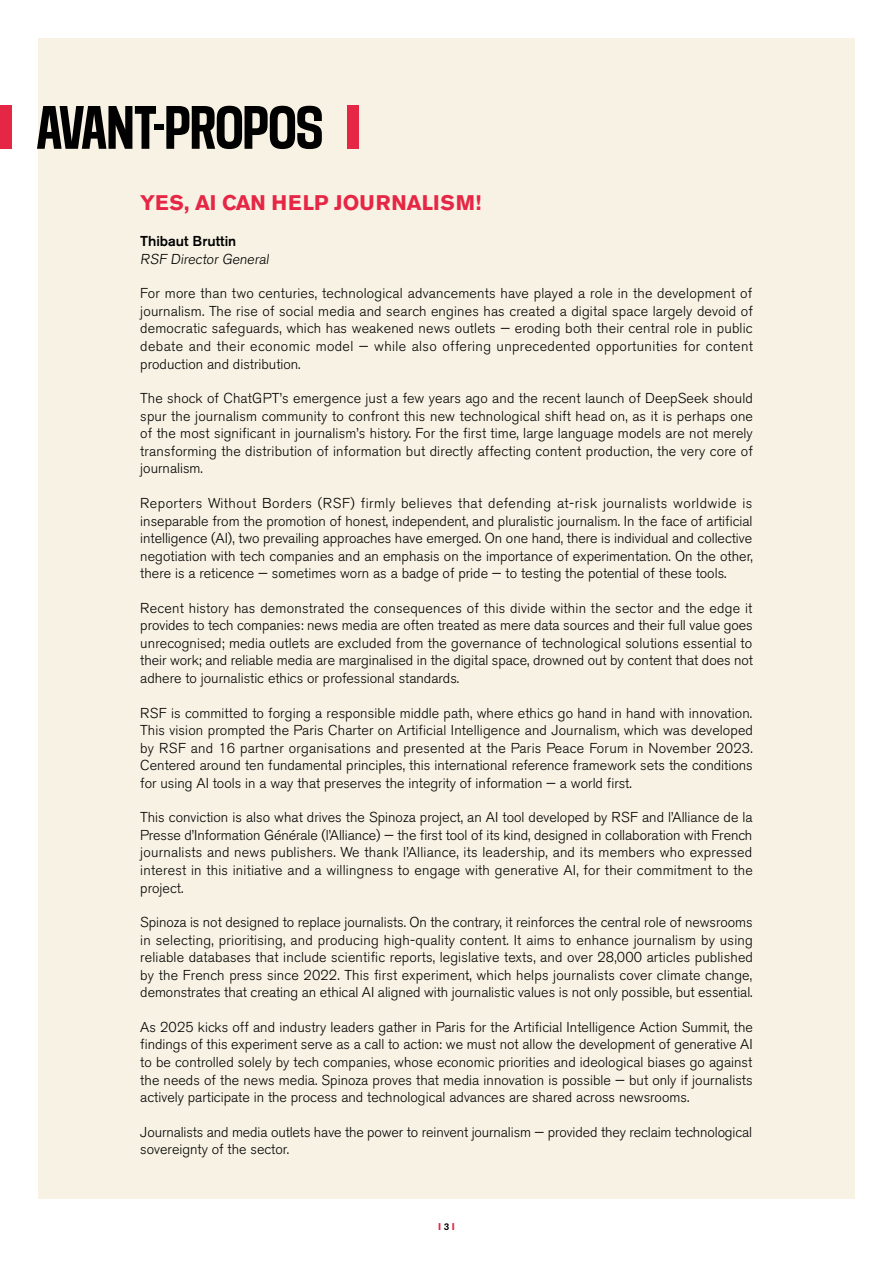
<style>
.page{position:relative;width:893px;height:1263px;background:#fff}
.page>*{position:absolute;margin:0;border:0;box-sizing:border-box;transform-origin:0 0}
.t1{font:700 semi-condensed 52.5px "Media Sans";letter-spacing:.02em;color:#000}
.t2{font:700 21px "Akzidenz Grotesk BE";color:#e62645}
.t3{font:300 14.25px/17.5px "Akzidenz Grotesk BE";color:#000;text-align:justify}
.t4{font:500 14.25px "Akzidenz Grotesk BE";color:#000}
.t5{font:700 9.75px "Akzidenz Grotesk BE";color:#e62645}
.s1{font-weight:500;color:#000}
</style>
<div class="page">
<div style="left:38px;top:38px;width:817px;height:1161px;background:#f8f2e4"></div>
<div style="left:0;top:106px;width:12px;height:43px;background:#e62645"></div>
<div style="left:347px;top:106px;width:12px;height:43px;background:#e62645"></div>
<h1 class="t1" style="left:37px;top:97px;width:287px">AVANT-PROPOS</h1>
<h2 class="t2" style="left:140px;top:190px;width:342px">YES, AI CAN HELP JOURNALISM!</h2>
<p class="t4" style="left:140px;top:232px;width:97px">Thibaut Bruttin</p>
<p class="t3" style="left:140px;top:251px;width:132px">RSF Director General</p>
<p class="t3" style="left:140px;top:285px;width:614px">For more than two centuries, technological advancements have played a role in the development of journalism. The rise of social media and search engines has created a digital space largely devoid of democratic safeguards, which has weakened news outlets — eroding both their central role in public debate and their economic model — while also offering unprecedented opportunities for content production and distribution.</p>
<p class="t3" style="left:140px;top:390px;width:614px">The shock of ChatGPT’s emergence just a few years ago and the recent launch of DeepSeek should spur the journalism community to confront this new technological shift head on, as it is perhaps one of the most significant in journalism’s history. For the first time, large language models are not merely transforming the distribution of information but directly affecting content production, the very core of journalism.</p>
<p class="t3" style="left:140px;top:494px;width:614px">Reporters Without Borders (RSF) firmly believes that defending at-risk journalists worldwide is inseparable from the promotion of honest, independent, and pluralistic journalism. In the face of artificial intelligence (AI), two prevailing approaches have emerged. On one hand, there is individual and collective negotiation with tech companies and an emphasis on the importance of experimentation. On the other, there is a reticence — sometimes worn as a badge of pride — to testing the potential of these tools.</p>
<p class="t3" style="left:140px;top:599px;width:614px">Recent history has demonstrated the consequences of this divide within the sector and the edge it provides to tech companies: news media are often treated as mere data sources and their full value goes unrecognised; media outlets are excluded from the governance of technological solutions essential to their work; and reliable media are marginalised in the digital space, drowned out by content that does not adhere to journalistic ethics or professional standards.</p>
<p class="t3" style="left:140px;top:704px;width:614px">RSF is committed to forging a responsible middle path, where ethics go hand in hand with innovation.<br>This vision prompted the Paris Charter on Artificial Intelligence and Journalism, which was developed by RSF and 16 partner organisations and presented at the Paris Peace Forum in November 2023.<br>Centered around ten fundamental principles, this international reference framework sets the conditions for using AI tools in a way that preserves the integrity of information — a world first.</p>
<p class="t3" style="left:140px;top:809px;width:614px">This conviction is also what drives the Spinoza project, an AI tool developed by RSF and l’Alliance de la Presse d’Information Générale (l’Alliance) — the first tool of its kind, designed in collaboration with French journalists and news publishers. We thank l’Alliance, its leadership, and its members who expressed interest in this initiative and a willingness to engage with generative AI, for their commitment to the project.</p>
<p class="t3" style="left:140px;top:914px;width:614px">Spinoza is not designed to replace journalists. On the contrary, it reinforces the central role of newsrooms in selecting, prioritising, and producing high-quality content. It aims to enhance journalism by using reliable databases that include scientific reports, legislative texts, and over 28,000 articles published by the French press since 2022. This first experiment, which helps journalists cover climate change, demonstrates that creating an ethical AI aligned with journalistic values is not only possible, but essential.</p>
<p class="t3" style="left:140px;top:1018px;width:614px">As 2025 kicks off and industry leaders gather in Paris for the Artificial Intelligence Action Summit, the findings of this experiment serve as a call to action: we must not allow the development of generative AI to be controlled solely by tech companies, whose economic priorities and ideological biases go against the needs of the news media. Spinoza proves that media innovation is possible — but only if journalists actively participate in the process and technological advances are shared across newsrooms.</p>
<p class="t3" style="left:140px;top:1123px;width:613px">Journalists and media outlets have the power to reinvent journalism — provided they reclaim technological sovereignty of the sector.</p>
<p class="t5" style="left:438px;top:1221px;width:18px">I <span class="s1">3</span> I</p>
</div>
